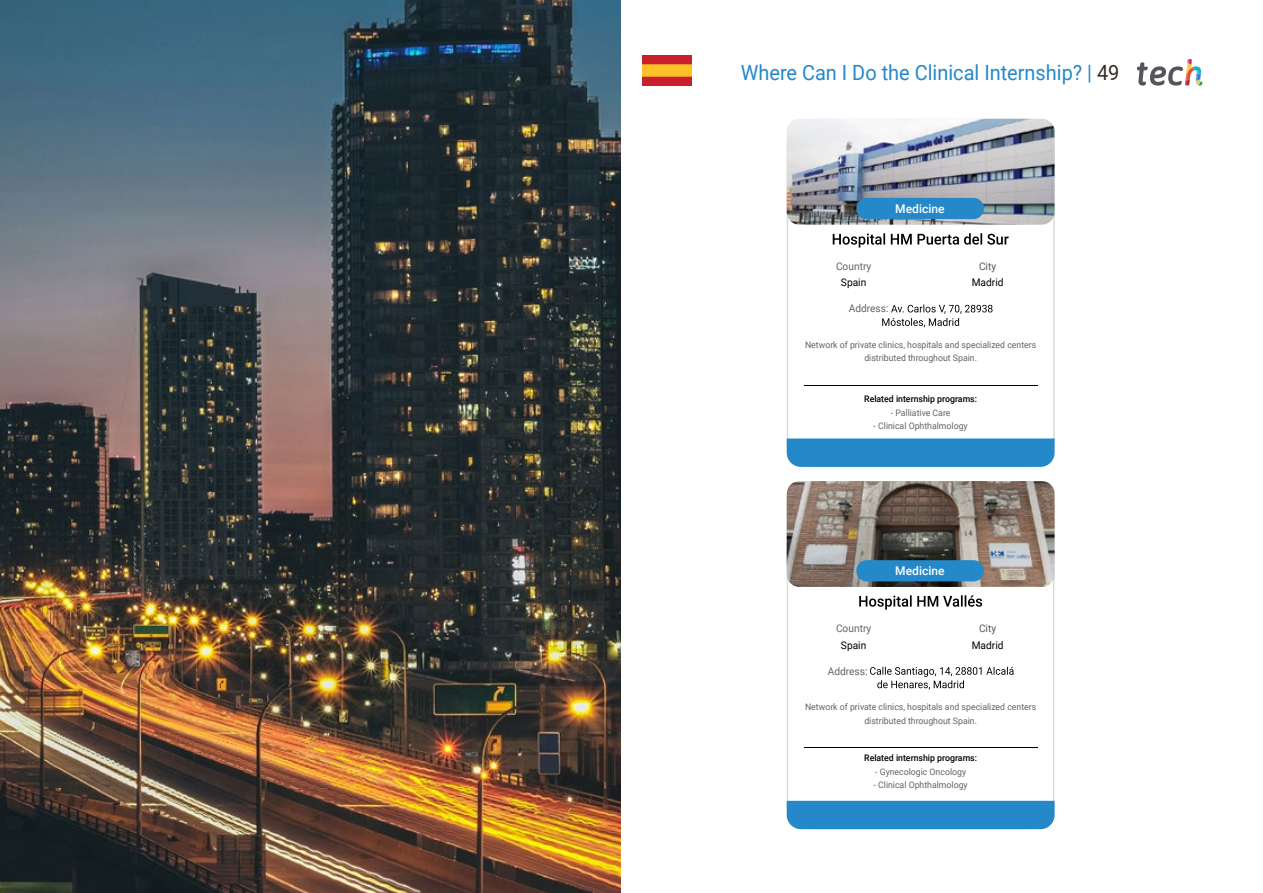
<style>
.page{position:relative;width:1263px;height:893px;background:#fff}
.page>*{position:absolute;margin:0;border:0;box-sizing:border-box;transform-origin:0 0}
.t1{font:21px "Roboto";color:#2488c9;scale:.95 1}
.t2{font:500 12px "Roboto";color:#fff}
.t3{font:10.5px "Roboto";color:#61646a}
.t4{font:10.5px "Roboto";color:#000}
.t5{font:10.5px "Roboto";color:#52555b}
.t6{font:9px/13.5px "Roboto";color:#61646a;text-align:center}
.t7{font:500 9px "Roboto";color:#000}
.s1{color:#312e20}
</style>
<div class="page">
<svg style="left:786px;top:118px;width:269px;height:339px"></svg>
<img style="left:787px;top:119px;width:267px;height:106px">
<div style="left:856px;top:198px;width:128px;height:21px;background:#2488c9;border-radius:11px"></div>
<svg style="left:787px;top:438px;width:267px;height:29px;background:#2a8bca"></svg>
<hr style="left:804px;top:385px;width:233px;height:1px;background:#000">
<svg style="left:833px;top:233px;width:175px;height:15px"></svg>
<svg style="left:882px;top:304px;width:110px;height:23px"></svg>
<svg style="left:786px;top:490px;width:269px;height:340px"></svg>
<img style="left:787px;top:481px;width:267px;height:106px">
<div style="left:856px;top:560px;width:128px;height:21px;background:#2488c9;border-radius:11px"></div>
<div style="left:787px;top:801px;width:267px;height:28px;background:#2488c9"></div>
<hr style="left:804px;top:747px;width:233px;height:1px;background:#000">
<svg style="left:859px;top:595px;width:123px;height:15px"></svg>
<svg style="left:870px;top:667px;width:144px;height:23px"></svg>
<svg style="left:1137px;top:59px;width:65px;height:27px"></svg>
<img style="left:642px;top:56px;width:49px;height:29px">
<img style="left:0;top:0;width:621px;height:893px">
<h1 class="t1" style="left:741px;top:57px;width:400px">Where Can I Do the Clinical Internship? | <span class="s1">49</span></h1>
<p class="t3" style="left:836px;top:259px;width:37px">Country</p>
<p class="t4" style="left:841px;top:275px;width:27px">Spain</p>
<h2 class="t2" style="left:895px;top:200px;width:51px">Medicine</h2>
<p class="t5" style="left:979px;top:259px;width:19px">City</p>
<p class="t4" style="left:972px;top:275px;width:33px">Madrid</p>
<p class="t3" style="left:849px;top:301px;width:41px">Address:</p>
<p class="t6" style="left:805px;top:338px;width:233px">Network of private clinics, hospitals and specialized centers distributed throughout Spain.</p>
<p class="t7" style="left:864px;top:393px;width:114px">Related internship programs:</p>
<p class="t6" style="left:891px;top:405px;width:61px">- Palliative Care</p>
<p class="t6" style="left:874px;top:418px;width:96px">- Clinical Ophthalmology</p>
<p class="t3" style="left:836px;top:621px;width:37px">Country</p>
<p class="t4" style="left:841px;top:638px;width:27px">Spain</p>
<h2 class="t2" style="left:895px;top:563px;width:51px">Medicine</h2>
<p class="t5" style="left:979px;top:621px;width:19px">City</p>
<p class="t4" style="left:972px;top:638px;width:33px">Madrid</p>
<p class="t3" style="left:828px;top:664px;width:41px">Address:</p>
<p class="t6" style="left:805px;top:700px;width:233px">Network of private clinics, hospitals and specialized centers distributed throughout Spain.</p>
<p class="t7" style="left:864px;top:752px;width:114px">Related internship programs:</p>
<p class="t6" style="left:875px;top:764px;width:92px">- Gynecologic Oncology</p>
<p class="t6" style="left:874px;top:778px;width:96px">- Clinical Ophthalmology</p>
</div>
